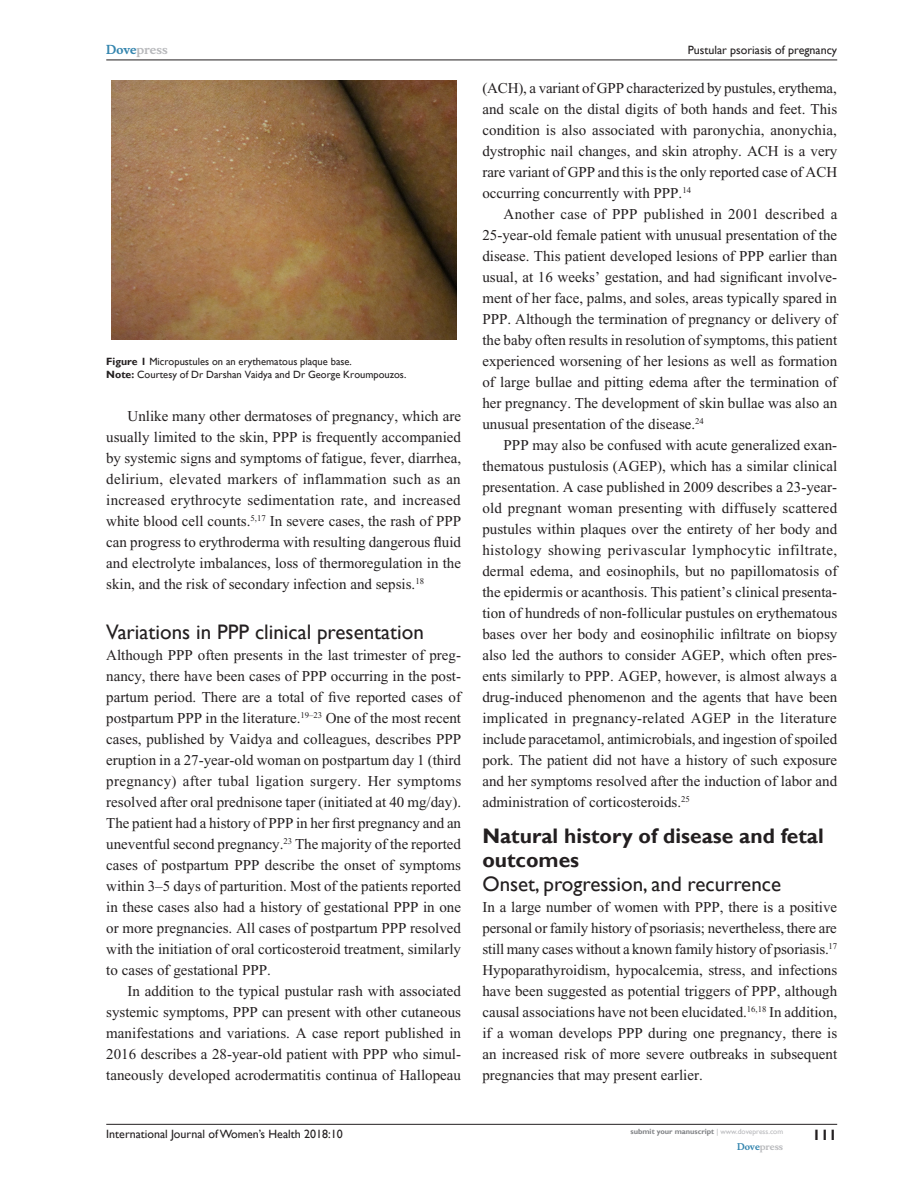
<style>
.page{position:relative;width:918px;height:1188px;background:#fff}
.page>*{position:absolute;margin:0;border:0;box-sizing:border-box;transform-origin:0 0}
.H2-after-H1{font:21px "Gill Sans";color:#231f20}
.H1-before-H2{font:700 21px/24px "Gill Sans";color:#231f20}
.Tx{font:15px/21px "Times New Roman";color:#231f20;text-align:justify}
.TxF{font:15px/21px "Times New Roman";color:#231f20;text-align:justify}
.RunFolio-R{font:700 15px "Gill Sans";color:#231f20}
.RunF-R{font:12px "Gill Sans";color:#231f20}
.RunH-R{font:12px "Gill Sans";color:#231f20}
.RunH-Brand-R{font:700 12px "Musee";color:#b8b9bc}
.FigSNRI{font:10.5px "Gill Sans";color:#231f20}
.FigC{font:10.5px "Gill Sans";color:#231f20}
.RunF-Brand-R{font:700 9px "Musee";color:#b8b9bc}
.RunF-SubmityourMS-R{font:700 7.5px "Gill Sans";color:#808285}
.s1{color:#3485ae}
.s2{font-weight:700}
.s3{font-weight:400;color:#b8b9bc}
</style>
<div class="page">
<hr style="left:106px;top:1124px;width:731px;height:1px;background:#231f20">
<hr style="left:106px;top:60px;width:731px;height:1px;background:#231f20">
<img style="left:111px;top:81px;width:345px;height:258px">
<p class="RunH-Brand-R" style="left:106px;top:43px;width:63px"><span class="s1">Dove</span>press</p>
<p class="FigC" style="left:106px;top:355px;width:247px"><span class="s2">Figure 1</span> Micropustules on an erythematous plaque base.</p>
<p class="FigSNRI" style="left:106px;top:369px;width:302px"><span class="s2">Note:</span> Courtesy of Dr Darshan Vaidya and Dr George Kroumpouzos.</p>
<p class="Tx" style="left:106px;top:406px;width:356px;text-indent:21px">Unlike many other dermatoses of pregnancy, which are usually limited to the skin, PPP is frequently accompanied by systemic signs and symptoms of fatigue, fever, diarrhea, delirium, elevated markers of inflammation such as an increased erythrocyte sedimentation rate, and increased white blood cell counts.<sup>5,17</sup> In severe cases, the rash of PPP can progress to erythroderma with resulting dangerous fluid and electrolyte imbalances, loss of thermoregulation in the skin, and the risk of secondary infection and sepsis.<sup>18</sup></p>
<h2 class="H2-after-H1" style="left:106px;top:619px;width:319px">Variations in PPP clinical presentation</h2>
<p class="TxF" style="left:106px;top:644px;width:356px">Although PPP often presents in the last trimester of preg&shy;nancy, there have been cases of PPP occurring in the post&shy;partum period. There are a total of five reported cases of postpartum PPP in the literature.<sup>19–23</sup> One of the most recent cases, published by Vaidya and colleagues, describes PPP eruption in a 27-year-old woman on postpartum day 1 (third pregnancy) after tubal ligation surgery. Her symptoms resolved after oral prednisone taper (initiated at 40 mg/day).<br>The patient had a history of PPP in her first pregnancy and an uneventful second pregnancy.<sup>23</sup> The majority of the reported cases of postpartum PPP describe the onset of symptoms within 3–5 days of parturition. Most of the patients reported in these cases also had a history of gestational PPP in one or more pregnancies. All cases of postpartum PPP resolved with the initiation of oral corticosteroid treatment, similarly to cases of gestational PPP.</p>
<p class="Tx" style="left:106px;top:980px;width:356px;text-indent:21px">In addition to the typical pustular rash with associated systemic symptoms, PPP can present with other cutaneous manifestations and variations. A case report published in 2016 describes a 28-year-old patient with PPP who simul&shy;taneously developed acrodermatitis continua of Hallopeau</p>
<p class="RunH-R" style="left:688px;top:43px;width:151px">Pustular psoriasis of pregnancy</p>
<p class="Tx" style="left:482px;top:77px;width:356px">(ACH), a variant of GPP characterized by pustules, erythema, and scale on the distal digits of both hands and feet. This condition is also associated with paronychia, anonychia, dystrophic nail changes, and skin atrophy. ACH is a very rare variant of GPP and this is the only reported case of ACH occurring concurrently with PPP.<sup>14</sup></p>
<p class="Tx" style="left:482px;top:203px;width:356px;text-indent:21px">Another case of PPP published in 2001 described a 25-year-old female patient with unusual presentation of the disease. This patient developed lesions of PPP earlier than usual, at 16 weeks’ gestation, and had significant involve&shy;ment of her face, palms, and soles, areas typically spared in PPP. Although the termination of pregnancy or delivery of the baby often results in resolution of symptoms, this patient experienced worsening of her lesions as well as formation of large bullae and pitting edema after the termination of her pregnancy. The development of skin bullae was also an unusual presentation of the disease.<sup>24</sup></p>
<p class="Tx" style="left:482px;top:434px;width:357px;text-indent:21px">PPP may also be confused with acute generalized exan&shy;thematous pustulosis (AGEP), which has a similar clinical presentation. A case published in 2009 describes a 23-year&shy;old pregnant woman presenting with diffusely scattered pustules within plaques over the entirety of her body and histology showing perivascular lymphocytic infiltrate, dermal edema, and eosinophils, but no papillomatosis of the epidermis or acanthosis. This patient’s clinical presenta&shy;tion of hundreds of non-follicular pustules on erythematous bases over her body and eosinophilic infiltrate on biopsy also led the authors to consider AGEP, which often pres&shy;ents similarly to PPP. AGEP, however, is almost always a drug-induced phenomenon and the agents that have been implicated in pregnancy-related AGEP in the literature include paracetamol, antimicrobials, and ingestion of spoiled pork. The patient did not have a history of such exposure and her symptoms resolved after the induction of labor and administration of corticosteroids.<sup>25</sup></p>
<p class="H1-before-H2" style="left:482px;top:824px;width:343px">Natural history of disease and fetal outcomes</p>
<p class="H2-after-H1" style="left:482px;top:871px;width:300px">Onset, progression, and recurrence</p>
<p class="TxF" style="left:482px;top:896px;width:356px">In a large number of women with PPP, there is a positive personal or family history of psoriasis; nevertheless, there are still many cases without a known family history of psoriasis.<sup>17<br></sup>Hypoparathyroidism, hypocalcemia, stress, and infections have been suggested as potential triggers of PPP, although causal associations have not been elucidated.<sup>16,18</sup> In addition, if a woman develops PPP during one pregnancy, there is an increased risk of more severe outbreaks in subsequent pregnancies that may present earlier.</p>
<p class="RunF-R" style="left:106px;top:1127px;width:238px">International Journal of Women’s Health 2018:10</p>
<p class="RunF-SubmityourMS-R" style="left:631px;top:1127px;width:154px">submit your manuscript <span class="s3">| www.dovepress.com</span></p>
<p class="RunF-Brand-R" style="left:737px;top:1141px;width:48px"><span class="s1">Dove</span>press</p>
<p class="RunFolio-R" style="left:812px;top:1126px;width:26px">111</p>
</div>
